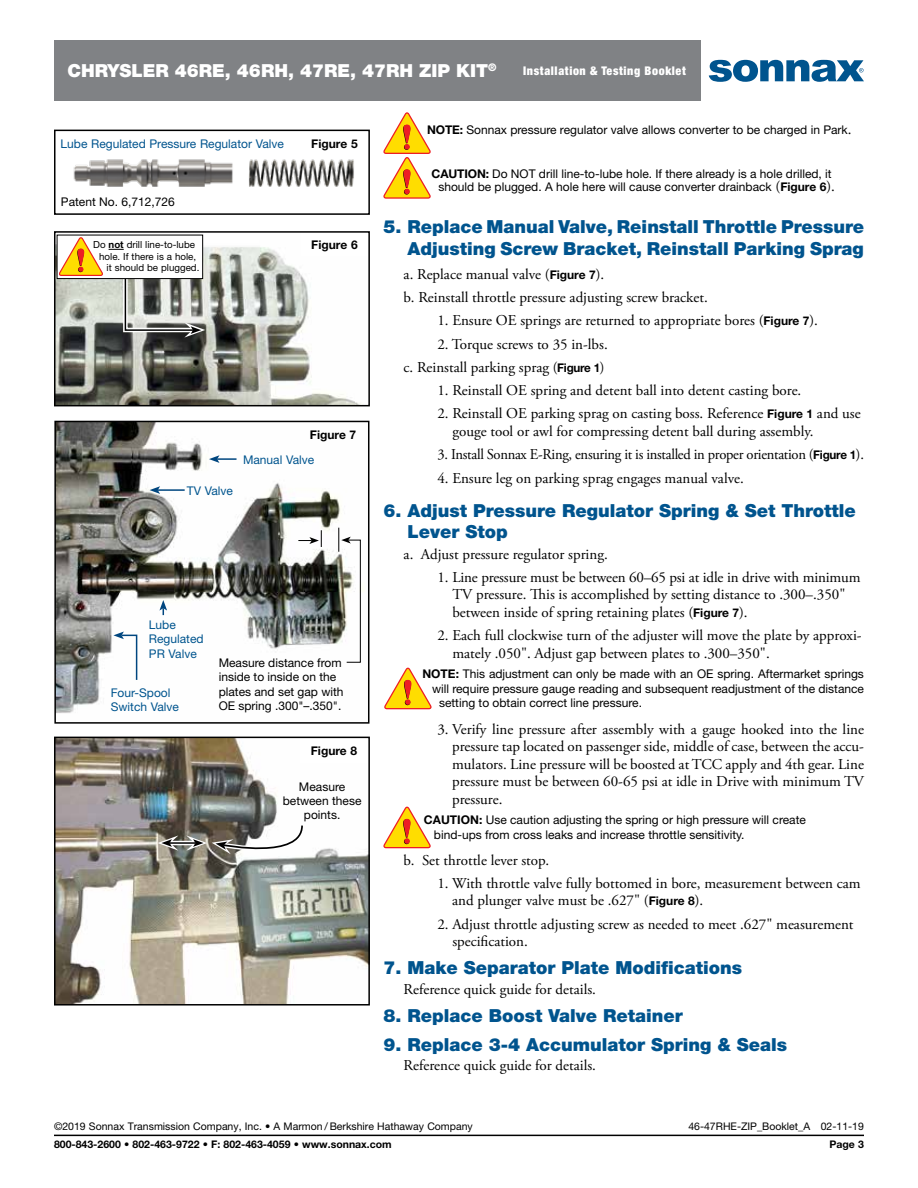
<style>
.page{position:relative;width:918px;height:1188px;background:#fff}
.page>*{position:absolute;margin:0;border:0;box-sizing:border-box;transform-origin:0 0}
.t1{font:900 18px/21.6px "Helvetica Neue LT Std";color:#00548e;text-align:right}
.t2{font:900 18px "Helvetica Neue LT Std";color:#fff}
.t3{font:15px/17.2px "Adobe Garamond Pro";color:#000}
.t4{font:15px "Adobe Garamond Pro";letter-spacing:-.02em;color:#000}
.t5{font:12px/14.4px "Helvetica Neue LT Std";color:#000}
.t6{font:12px/14.4px "Helvetica Neue LT Std";color:#00548e}
.t7{font:700 12px "Helvetica Neue LT Std";color:#000}
.t8{font:900 condensed 12px "Helvetica Neue LT Std";letter-spacing:.05em;color:#fff}
.t9{font:10.5px "Helvetica Neue LT Std";color:#000}
.t10{font:700 10.5px "Helvetica Neue LT Std";color:#000}
.t11{font:9.75px/11.2px "Helvetica Neue LT Std";color:#000}
.s1{font-weight:700}
.s2{font-family:"Adobe Garamond Pro";font-size:15px}
.s3{font-family:"Helvetica Neue LT Std";font-weight:700;font-size:12px}
</style>
<div class="page">
<img style="left:57px;top:234px;width:301px;height:169px">
<div style="left:54px;top:231px;width:316px;height:175px;border:2px solid #000"></div>
<div style="left:301px;top:233px;width:67px;height:22px;background:#fff"></div>
<svg style="left:121px;top:263px;width:84px;height:75px"></svg>
<div style="left:57px;top:235px;width:146px;height:44px;background:#fff"></div>
<div style="left:57px;top:235px;width:146px;height:44px;border:1px solid #000"></div>
<svg style="left:59px;top:237px;width:44px;height:39px"></svg>
<svg style="left:109px;top:249px;width:15px;height:1px"></svg>
<img style="left:57px;top:424px;width:307px;height:289px">
<div style="left:54px;top:421px;width:315px;height:303px;border:2px solid #000"></div>
<svg style="left:298px;top:530px;width:24px;height:17px"></svg>
<svg style="left:338px;top:528px;width:23px;height:135px"></svg>
<hr style="left:217px;top:458px;width:20px;height:2px;background:#00467f">
<svg style="left:209px;top:455px;width:10px;height:8px"></svg>
<svg style="left:159px;top:600px;width:8px;height:15px"></svg>
<svg style="left:113px;top:632px;width:25px;height:49px"></svg>
<hr style="left:158px;top:489px;width:27px;height:2px;background:#00467f">
<svg style="left:150px;top:486px;width:10px;height:8px"></svg>
<img style="left:57px;top:740px;width:310px;height:263px">
<div style="left:54px;top:737px;width:316px;height:269px;border:2px solid #000"></div>
<div style="left:301px;top:739px;width:66px;height:24px;background:#fff"></div>
<hr style="left:170px;top:841px;width:25px;height:4px;background:#fff">
<hr style="left:170px;top:842px;width:25px;height:2px;background:#000">
<svg style="left:158px;top:835px;width:20px;height:16px"></svg>
<svg style="left:186px;top:821px;width:121px;height:39px"></svg>
<svg style="left:384px;top:112px;width:47px;height:87px"></svg>
<svg style="left:384px;top:668px;width:48px;height:41px"></svg>
<svg style="left:384px;top:807px;width:47px;height:41px"></svg>
<img style="left:73px;top:159px;width:281px;height:28px">
<div style="left:54px;top:130px;width:316px;height:85px;border:2px solid #000"></div>
<div style="left:301px;top:133px;width:67px;height:22px;background:#fff"></div>
<hr style="left:54px;top:1135px;width:810px;height:1px;background:#000">
<svg style="left:709px;top:60px;width:155px;height:22px"></svg>
<div style="left:54px;top:40px;width:647px;height:61px;background:#808285"></div>
<p class="t2" style="left:68px;top:60px;width:431px">CHRYSLER 46RE, 46RH, 47RE, 47RH ZIP KIT<sup>®</sup></p>
<p class="t8" style="left:523px;top:63px;width:164px">Installation &amp; Testing Booklet</p>
<p class="t6" style="left:61px;top:136px;width:225px">Lube Regulated Pressure Regulator Valve</p>
<p class="t7" style="left:311px;top:136px;width:48px">Figure 5</p>
<p class="t5" style="left:61px;top:195px;width:115px">Patent No. 6,712,726</p>
<p class="t11" style="left:93px;top:239px;width:103px">Do <span class="s1">not</span> drill line-to-lube</p>
<p class="t7" style="left:311px;top:237px;width:48px">Figure 6</p>
<p class="t11" style="left:107px;top:250px;width:94px;text-indent:-7px">hole. If there is a hole, it should be plugged.</p>
<p class="t7" style="left:310px;top:427px;width:48px">Figure 7</p>
<p class="t6" style="left:187px;top:483px;width:48px">TV Valve</p>
<p class="t6" style="left:243px;top:452px;width:73px">Manual Valve</p>
<p class="t6" style="left:149px;top:617px;width:56px">Lube<br>Regulated<br>PR Valve</p>
<p class="t6" style="left:111px;top:685px;width:70px">Four-Spool<br>Switch Valve</p>
<p class="t5" style="left:219px;top:655px;width:126px">Measure distance from inside to inside on the plates and set gap with<br>OE spring .300"–.350".</p>
<p class="t7" style="left:311px;top:744px;width:48px">Figure 8</p>
<p class="t5" style="left:283px;top:779px;width:80px;text-align:center">Measure between these points.</p>
<p class="t5" style="left:427px;top:123px;width:426px"><span class="s1">NOTE:</span> Sonnax pressure regulator valve allows converter to be charged in Park<span class="s2">.</span></p>
<p class="t5" style="left:432px;top:167px;width:405px;line-height:13.5px;text-align:center"><span class="s1">CAUTION:</span> Do NOT drill line-to-lube hole. If there already is a hole drilled, it should be plugged. A hole here will cause converter drainback <span class="s2">(</span><span class="s1">Figure 6</span><span class="s2">).</span></p>
<p class="t1" style="left:383px;top:216px;width:482px">5. Replace Manual Valve, Reinstall Throttle Pressure<br>Adjusting Screw Bracket, Reinstall Parking Sprag</p>
<p class="t3" style="left:404px;top:263px;width:306px;line-height:23.2px">a. Replace manual valve (<span class="s3">Figure 7</span>).<br>b. Reinstall throttle pressure adjusting screw bracket.</p>
<p class="t3" style="left:437px;top:312px;width:382px">1. Ensure OE springs are returned to appropriate bores (<span class="s3">Figure 7</span>).</p>
<p class="t3" style="left:404px;top:333px;width:206px;line-height:23.2px;text-align:right">2. Torque screws to 35 in-lbs.<br>c. Reinstall parking sprag (<span class="s3">Figure 1</span>)</p>
<p class="t3" style="left:437px;top:382px;width:365px">1. Reinstall OE spring and detent ball into detent casting bore.</p>
<p class="t3" style="left:452px;top:405px;width:410px;text-indent:-15px">2. Reinstall OE parking sprag on casting boss. Reference <span class="s3">Figure 1</span> and use gouge tool or awl for compressing detent ball during assembly.</p>
<p class="t4" style="left:437px;top:445px;width:428px">3. Install Sonnax E-Ring, ensuring it is installed in proper orientation (<span class="s3">Figure 1</span>).</p>
<p class="t3" style="left:437px;top:470px;width:308px">4. Ensure leg on parking sprag engages manual valve.</p>
<p class="t1" style="left:407px;top:500px;width:450px;line-height:21px;text-align:left;text-indent:-24px">6. Adjust Pressure Regulator Spring &amp; Set Throttle<br>Lever Stop</p>
<p class="t3" style="left:404px;top:546px;width:206px">a. Adjust pressure regulator spring.</p>
<p class="t3" style="left:452px;top:569px;width:410px;text-indent:-15px">1. Line pressure must be between 60–65 psi at idle in drive with minimum<br>TV pressure. This is accomplished by setting distance to .300–.350" between inside of spring retaining plates (<span class="s3">Figure 7</span>).</p>
<p class="t3" style="left:452px;top:627px;width:411px;line-height:18px;text-indent:-15px">2. Each full clockwise turn of the adjuster will move the plate by approxi&shy;mately .050". Adjust gap between plates to .300–350".</p>
<p class="t5" style="left:422px;top:667px;width:443px"><span class="s1">NOTE:</span> This adjustment can only be made with an OE spring. Aftermarket springs</p>
<p class="t5" style="left:432px;top:681px;width:433px">will require pressure gauge reading and subsequent readjustment of the distance</p>
<p class="t5" style="left:439px;top:695px;width:204px">setting to obtain correct line pressure.</p>
<p class="t3" style="left:452px;top:721px;width:413px;text-align:justify;text-indent:-15px">3. Verify line pressure after assembly with a gauge hooked into the line pressure tap located on passenger side, middle of case, between the accu&shy;mulators. Line pressure will be boosted at TCC apply and 4th gear. Line pressure must be between 60-65 psi at idle in Drive with minimum TV pressure.</p>
<p class="t5" style="left:434px;top:813px;width:374px;text-indent:-10px"><span class="s1">CAUTION:</span> Use caution adjusting the spring or high pressure will create bind-ups from cross leaks and increase throttle sensitivity.</p>
<p class="t3" style="left:404px;top:852px;width:147px">b. Set throttle lever stop.</p>
<p class="t3" style="left:452px;top:875px;width:410px;text-indent:-15px">1. With throttle valve fully bottomed in bore, measurement between cam and plunger valve must be .627" (<span class="s3">Figure 8</span>).</p>
<p class="t3" style="left:452px;top:916px;width:403px;text-indent:-15px">2. Adjust throttle adjusting screw as needed to meet .627" measurement specification.</p>
<p class="t1" style="left:383px;top:957px;width:360px">7. Make Separator Plate Modifications</p>
<p class="t3" style="left:404px;top:981px;width:194px">Reference quick guide for details.</p>
<p class="t1" style="left:383px;top:1005px;width:301px">8. Replace Boost Valve Retainer</p>
<p class="t1" style="left:383px;top:1033px;width:405px">9. Replace 3-4 Accumulator Spring &amp; Seals</p>
<p class="t3" style="left:404px;top:1058px;width:194px">Reference quick guide for details.</p>
<p class="t9" style="left:54px;top:1120px;width:420px">©2019 Sonnax Transmission Company, Inc. • A Marmon / Berkshire Hathaway Company</p>
<p class="t9" style="left:688px;top:1120px;width:177px">46-47RHE-ZIP_Booklet_A 02-11-19</p>
<p class="t10" style="left:54px;top:1138px;width:339px">800-843-2600 • 802-463-9722 • F: 802-463-4059 • www.sonnax.com</p>
<p class="t10" style="left:829px;top:1138px;width:36px">Page 3</p>
</div>
